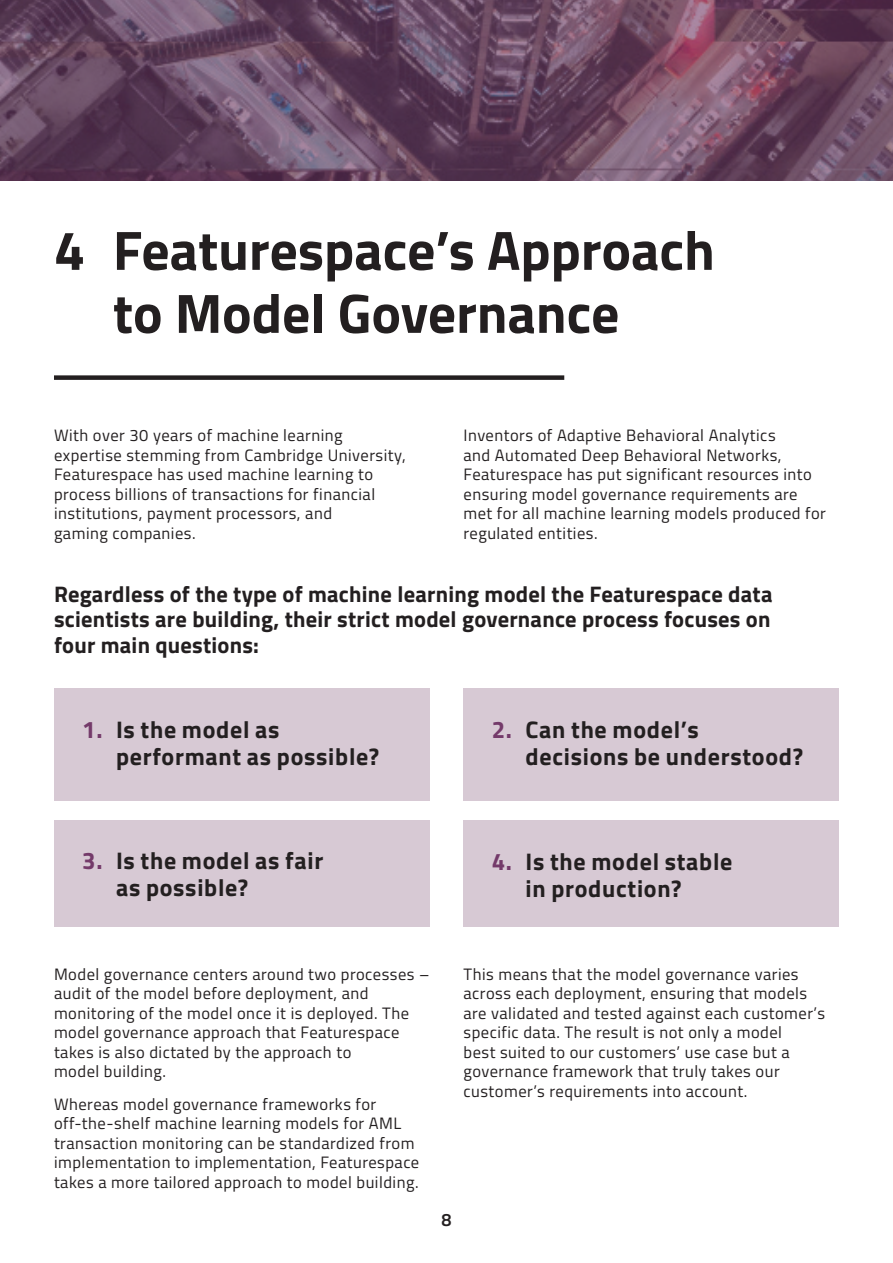
<style>
.page{position:relative;width:893px;height:1263px;background:#fff}
.page>*{position:absolute;margin:0;border:0;box-sizing:border-box;transform-origin:0 0}
.Page_heading_-_black{font:700 55.5px/63px "Titillium Web";color:#231f20}
.WP_Body_Copy{font:700 24px/27px "Titillium Web";letter-spacing:.03em;color:#231f20}
.Purple_subheading{font:700 22.5px/25.5px "Titillium Web";letter-spacing:.01em;color:#231f20;text-align:justify}
.t1{font:600 18px "Titillium Web";color:#231f20}
.Body{font:16.5px/19.5px "Titillium Web";letter-spacing:.03em;color:#231f20}
.s1{color:#743a6a}
</style>
<div class="page">
<svg style="left:0;top:0;width:893px;height:180px;background:#694962"></svg>
<div style="left:54px;top:688px;width:375px;height:113px;background:#d7c9d4"></div>
<div style="left:463px;top:688px;width:376px;height:113px;background:#d7c9d4"></div>
<div style="left:54px;top:821px;width:375px;height:106px;background:#d7c9d4"></div>
<div style="left:463px;top:821px;width:376px;height:106px;background:#d7c9d4"></div>
<div style="left:54px;top:375px;width:510px;height:5px;background:#231f20"></div>
<p class="Page_heading_-_black" style="left:113px;top:216px;width:603px;text-indent:-59px">4 Featurespace’s Approach to Model Governance</p>
<p class="Body" style="left:54px;top:425px;width:353px">With over 30 years of machine learning expertise stemming from Cambridge University, Featurespace has used machine learning to process billions of transactions for financial institutions, payment processors, and<br>gaming companies.</p>
<p class="Body" style="left:463px;top:425px;width:364px">Inventors of Adaptive Behavioral Analytics<br>and Automated Deep Behavioral Networks, Featurespace has put significant resources into ensuring model governance requirements are met for all machine learning models produced for regulated entities.</p>
<p class="Purple_subheading" style="left:54px;top:580px;width:720px">Regardless of the type of machine learning model the Featurespace data scientists are building, their strict model governance process focuses on four main questions:</p>
<p class="WP_Body_Copy" style="left:116px;top:715px;width:265px;text-indent:-34px"><span class="s1">1.</span> Is the model as performant as possible?</p>
<p class="WP_Body_Copy" style="left:525px;top:715px;width:279px;text-indent:-34px"><span class="s1">2.</span> Can the model’s decisions be understood?</p>
<p class="WP_Body_Copy" style="left:116px;top:846px;width:209px;text-indent:-34px"><span class="s1">3.</span> Is the model as fair as possible?</p>
<p class="WP_Body_Copy" style="left:525px;top:847px;width:208px;text-indent:-34px"><span class="s1">4.</span> Is the model stable in production?</p>
<p class="Body" style="left:54px;top:963px;width:377px">Model governance centers around two processes – audit of the model before deployment, and monitoring of the model once it is deployed. The model governance approach that Featurespace takes is also dictated by the approach to<br>model building.</p>
<p class="Body" style="left:54px;top:1093px;width:367px">Whereas model governance frameworks for off-the-shelf machine learning models for AML transaction monitoring can be standardized from implementation to implementation, Featurespace takes a more tailored approach to model building.</p>
<p class="Body" style="left:463px;top:963px;width:363px">This means that the model governance varies across each deployment, ensuring that models are validated and tested against each customer’s specific data. The result is not only a model<br>best suited to our customers’ use case but a governance framework that truly takes our customer’s requirements into account.</p>
<p class="t1" style="left:441px;top:1206px;width:12px">8</p>
</div>
